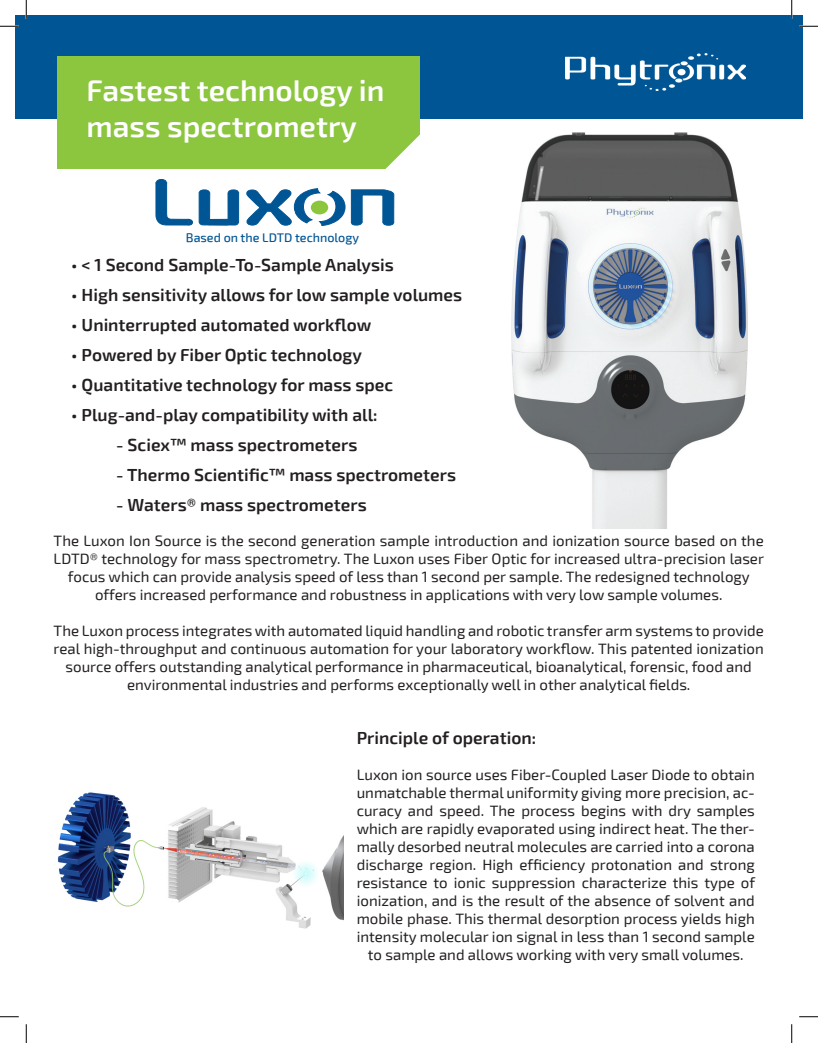
<style>
.page{position:relative;width:818px;height:1043px;background:#fff}
.page>*{position:absolute;margin:0;border:0;box-sizing:border-box;transform-origin:0 0}
.t1{font:600 30px "Exo 2";color:#fff}
.t2{font:600 17.5px "Exo 2";color:#231f20}
.t3{font:15px/18px "Exo 2";color:#231f20;text-align:center}
.t4{font:500 12.5px "Exo 2";color:#005595}
</style>
<div class="page">
<div style="left:15px;top:15px;width:787px;height:104px;background:#005595"></div>
<div style="left:58px;top:56px;width:362px;height:113px;background:#8bc63e"></div>
<svg style="left:246px;top:134px;width:174px;height:92px"></svg>
<div style="left:311px;top:201px;width:17px;height:13px;background:#8bc63e;border-radius:50%"></div>
<svg style="left:199px;top:190px;width:40px;height:35px"></svg>
<svg style="left:156px;top:179px;width:37px;height:46px"></svg>
<img style="left:565px;top:54px;width:180px;height:37px">
<img style="left:57px;top:792px;width:286px;height:137px">
<img style="left:511px;top:133px;width:236px;height:395px">
<svg style="left:0;top:25px;width:19px;height:2px"></svg>
<svg style="left:799px;top:25px;width:19px;height:2px"></svg>
<svg style="left:0;top:1016px;width:19px;height:1px"></svg>
<svg style="left:799px;top:1016px;width:19px;height:1px"></svg>
<svg style="left:25px;top:0;width:2px;height:19px"></svg>
<svg style="left:25px;top:1024px;width:2px;height:18px"></svg>
<svg style="left:790px;top:0;width:2px;height:19px"></svg>
<svg style="left:791px;top:1024px;width:1px;height:18px"></svg>
<p class="t1" style="left:87px;top:72px;width:299px">Fastest technology in</p>
<p class="t1" style="left:87px;top:108px;width:272px">mass spectrometry</p>
<p class="t4" style="left:186px;top:230px;width:175px">Based on the LDTD technology</p>
<p class="t2" style="left:71px;top:254px;width:324px">• &lt; 1 Second Sample-To-Sample Analysis</p>
<p class="t2" style="left:71px;top:284px;width:392px">• High sensitivity allows for low sample volumes</p>
<p class="t2" style="left:71px;top:314px;width:301px">• Uninterrupted automated workflow</p>
<p class="t2" style="left:71px;top:344px;width:292px">• Powered by Fiber Optic technology</p>
<p class="t2" style="left:71px;top:374px;width:323px">• Quantitative technology for mass spec</p>
<p class="t2" style="left:71px;top:404px;width:308px">• Plug-and-play compatibility with all:</p>
<p class="t2" style="left:116px;top:434px;width:242px">- Sciex™ mass spectrometers</p>
<p class="t2" style="left:116px;top:464px;width:341px">- Thermo Scientific™ mass spectrometers</p>
<p class="t2" style="left:116px;top:494px;width:252px">- Waters® mass spectrometers</p>
<p class="t3" style="left:54px;top:532px;width:711px">The Luxon Ion Source is the second generation sample introduction and ionization source based on the<br>LDTD® technology for mass spectrometry. The Luxon uses Fiber Optic for increased ultra-precision laser focus which can provide analysis speed of less than 1 second per sample. The redesigned technology</p>
<p class="t3" style="left:95px;top:586px;width:629px">offers increased performance and robustness in applications with very low sample volumes.</p>
<p class="t3" style="left:54px;top:622px;width:711px">The Luxon process integrates with automated liquid handling and robotic transfer arm systems to provide real high-throughput and continuous automation for your laboratory workflow. This patented ionization source offers outstanding analytical performance in pharmaceutical, bioanalytical, forensic, food and</p>
<p class="t3" style="left:127px;top:676px;width:564px">environmental industries and performs exceptionally well in other analytical fields.</p>
<p class="t2" style="left:357px;top:727px;width:181px">Principle of operation:</p>
<p class="t3" style="left:357px;top:765px;width:400px">Luxon ion source uses Fiber-Coupled Laser Diode to obtain unmatchable thermal uniformity giving more precision, ac&shy;curacy and speed. The process begins with dry samples which are rapidly evaporated using indirect heat. The ther&shy;mally desorbed neutral molecules are carried into a corona discharge region. High efficiency protonation and strong resistance to ionic suppression characterize this type of ionization, and is the result of the absence of solvent and mobile phase. This thermal desorption process yields high intensity molecular ion signal in less than 1 second sample to sample and allows working with very small volumes.</p>
</div>
